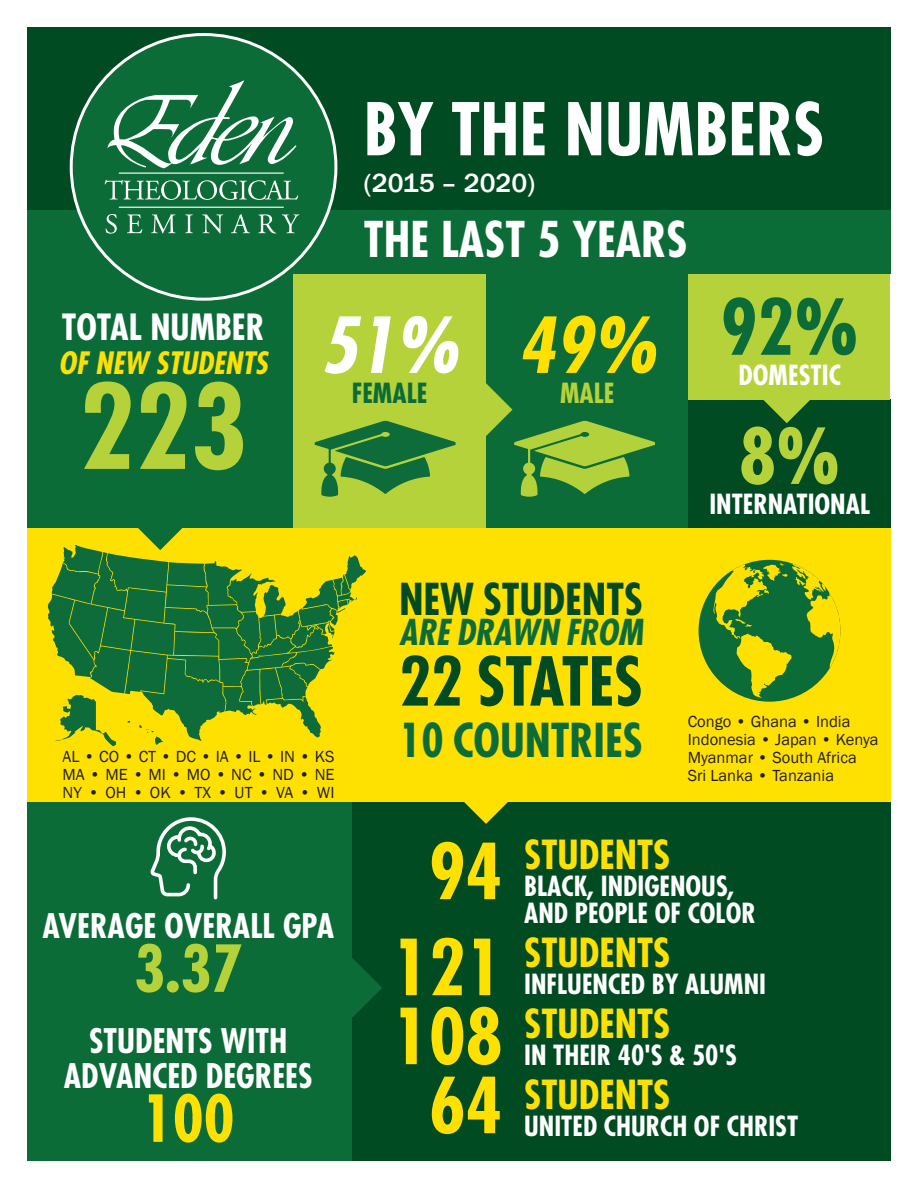
<style>
.page{position:relative;width:918px;height:1188px;background:#fff}
.page>*{position:absolute;margin:0;border:0;box-sizing:border-box;transform-origin:0 0}
.t1{font:700 condensed 114px "Futura";color:#b5d23a}
.t2{font:700 condensed 75px "Futura";color:#ffe101}
.t3{font:italic 700 condensed 75px "Futura";color:#fff}
.t4{font:italic 700 condensed 75px "Futura";color:#ffe101}
.t5{font:700 condensed 75px "Futura";color:#0b6c38}
.t6{font:700 condensed 75px "Futura";color:#b5d23a}
.t7{font:700 condensed 70.65px "Futura";color:#fff}
.t8{font:700 condensed 65.7px "Futura";letter-spacing:-.005em;color:#004b22}
.t9{font:700 condensed 63px "Futura";color:#b5d23a}
.t10{font:700 condensed 63px "Futura";color:#ffe101}
.t11{font:700 condensed 48px "Futura";color:#fff}
.t12{font:700 condensed 45.6px "Futura";color:#0b6c38}
.t13{font:700 condensed 42.9px "Futura";letter-spacing:-.005em;color:#004b22}
.t14{font:700 condensed 39px "Futura";color:#ffe101}
.t15{font:700 condensed 35.25px "Futura";color:#fff}
.t16{font:italic 700 condensed 34.8px "Futura";color:#0b6c38}
.t17{font:700 condensed 33px/34.5px "Futura";color:#fff;text-align:center}
.t18{font:italic 700 condensed 30px "Futura";color:#ffe101}
.t19{font:700 condensed 27px/27px "Futura";color:#fff}
.t20{font:500 27px "Franklin Gothic";color:#fff}
.t21{font:700 condensed 27px "Futura";color:#0b6c38}
.t22{font:700 condensed 27px "Futura";color:#b5d23a}
.t23{font:16.5px/18px "Franklin Gothic";color:#231f20;text-align:justify}
</style>
<div class="page">
<div style="left:27px;top:272px;width:266px;height:256px;background:#0b6c38"></div>
<div style="left:293px;top:272px;width:193px;height:256px;background:#b5d23a"></div>
<div style="left:486px;top:272px;width:204px;height:256px;background:#0b6c38"></div>
<div style="left:688px;top:400px;width:203px;height:128px;background:#004b22"></div>
<div style="left:688px;top:271px;width:202px;height:129px;background:#b5d23a"></div>
<div style="left:27px;top:528px;width:864px;height:274px;background:#ffe101"></div>
<div style="left:350px;top:802px;width:541px;height:359px;background:#004b22"></div>
<div style="left:27px;top:802px;width:324px;height:359px;background:#0b6c38"></div>
<div style="left:27px;top:208px;width:864px;height:66px;background:#0b6c38"></div>
<div style="left:27px;top:27px;width:864px;height:182px;background:#004b22"></div>
<svg style="left:763px;top:400px;width:47px;height:23px"></svg>
<svg style="left:464px;top:802px;width:44px;height:22px"></svg>
<svg style="left:351px;top:958px;width:31px;height:59px"></svg>
<svg style="left:151px;top:817px;width:75px;height:83px"></svg>
<svg style="left:699px;top:560px;width:141px;height:142px"></svg>
<svg style="left:48px;top:383px;width:607px;height:363px"></svg>
<svg style="left:70px;top:33px;width:267px;height:268px"></svg>
<p class="t7" style="left:364px;top:98px;width:462px">BY THE NUMBERS</p>
<p class="t20" style="left:364px;top:167px;width:173px">(2015 – 2020)</p>
<p class="t15" style="left:62px;top:311px;width:204px">TOTAL NUMBER</p>
<p class="t18" style="left:59px;top:350px;width:216px">OF NEW STUDENTS</p>
<p class="t1" style="left:79px;top:377px;width:169px">223</p>
<p class="t11" style="left:364px;top:219px;width:325px">THE LAST 5 YEARS</p>
<p class="t3" style="left:321px;top:312px;width:152px">51%</p>
<p class="t21" style="left:352px;top:381px;width:77px">FEMALE</p>
<p class="t4" style="left:518px;top:312px;width:152px">49%</p>
<p class="t22" style="left:560px;top:381px;width:56px">MALE</p>
<p class="t5" style="left:721px;top:294px;width:139px">92%</p>
<p class="t19" style="left:739px;top:364px;width:104px">DOMESTIC</p>
<p class="t6" style="left:739px;top:423px;width:103px">8%</p>
<p class="t19" style="left:709px;top:493px;width:162px">INTERNATIONAL</p>
<p class="t23" style="left:63px;top:748px;width:273px">AL • CO • CT • DC • IA • IL • IN • KS MA • ME • MI • MO • NC • ND • NE NY • OH • OK • TX • UT • VA • WI</p>
<p class="t17" style="left:42px;top:911px;width:293px">AVERAGE OVERALL GPA</p>
<p class="t9" style="left:134px;top:941px;width:110px">3.37</p>
<p class="t17" style="left:64px;top:1027px;width:250px">STUDENTS WITH<br>ADVANCED DEGREES</p>
<p class="t10" style="left:142px;top:1091px;width:94px">100</p>
<p class="t13" style="left:399px;top:580px;width:245px">NEW STUDENTS</p>
<p class="t16" style="left:399px;top:617px;width:251px">ARE DRAWN FROM</p>
<p class="t8" style="left:399px;top:653px;width:245px">22 STATES</p>
<p class="t12" style="left:399px;top:720px;width:245px">10 COUNTRIES</p>
<p class="t23" style="left:688px;top:712px;width:192px;text-align:left">Congo • Ghana • India<br>Indonesia • Japan • Kenya<br>Myanmar • South Africa<br>Sri Lanka • Tanzania</p>
<p class="t2" style="left:429px;top:839px;width:75px">94</p>
<p class="t2" style="left:392px;top:935px;width:112px">121</p>
<p class="t2" style="left:392px;top:1004px;width:112px">108</p>
<p class="t2" style="left:429px;top:1073px;width:75px">64</p>
<p class="t14" style="left:524px;top:838px;width:148px">STUDENTS</p>
<p class="t19" style="left:524px;top:875px;width:233px">BLACK, INDIGENOUS,<br>AND PEOPLE OF COLOR</p>
<p class="t14" style="left:524px;top:936px;width:148px">STUDENTS</p>
<p class="t19" style="left:524px;top:973px;width:243px">INFLUENCED BY ALUMNI</p>
<p class="t14" style="left:524px;top:1006px;width:148px">STUDENTS</p>
<p class="t19" style="left:524px;top:1044px;width:214px">IN THEIR 40'S &amp; 50'S</p>
<p class="t14" style="left:524px;top:1077px;width:148px">STUDENTS</p>
<p class="t19" style="left:524px;top:1115px;width:276px">UNITED CHURCH OF CHRIST</p>
</div>
